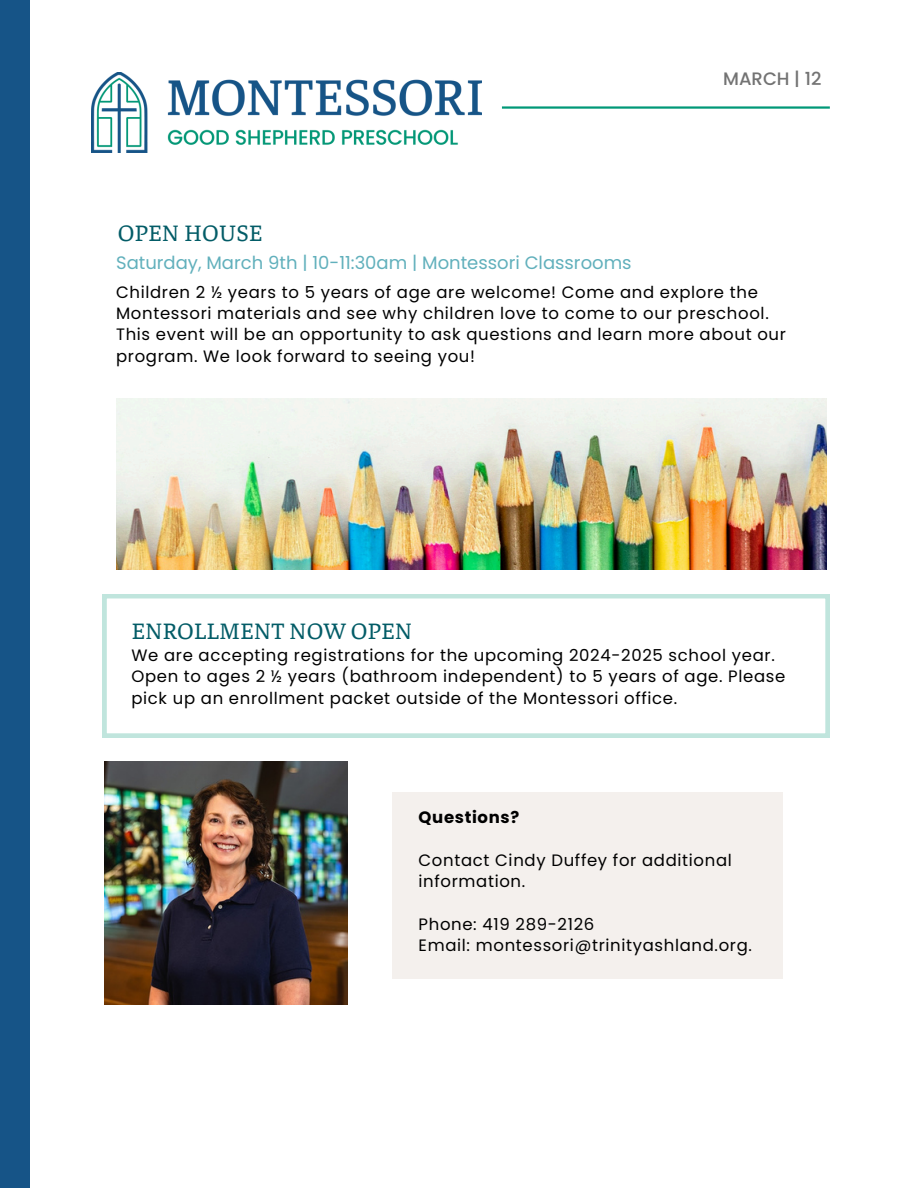
<style>
.page{position:relative;width:918px;height:1188px;background:#fff}
.page>*{position:absolute;margin:0;border:0;box-sizing:border-box;transform-origin:0 0}
.t1{font:24px "Faustina";color:#035c67}
.t2{font:18px "Poppins";color:#61b0bc}
.t3{font:500 18px "Poppins";color:#737373}
.t4{font:16.5px/21.3px "Poppins";letter-spacing:.04em;color:#000}
.t5{font:700 16.5px "Poppins";letter-spacing:.04em;color:#000}
</style>
<div class="page">
<svg style="left:102px;top:594px;width:728px;height:144px"></svg>
<hr style="left:502px;top:106px;width:328px;height:3px;background:#009877">
<div style="left:0;top:0;width:30px;height:1188px;background:#165487"></div>
<img style="left:92px;top:72px;width:389px;height:80px">
<img style="left:116px;top:398px;width:710px;height:171px">
<div style="left:392px;top:792px;width:390px;height:186px;background:#f4f0ed"></div>
<img style="left:104px;top:761px;width:243px;height:243px">
<p class="t1" style="left:118px;top:216px;width:146px">OPEN HOUSE</p>
<p class="t3" style="left:723px;top:66px;width:100px">MARCH | 12</p>
<h1 class="t2" style="left:116px;top:250px;width:517px">Saturday, March 9th | 10-11:30am | Montessori Classrooms</h1>
<p class="t4" style="left:116px;top:281px;width:671px">Children 2 ½ years to 5 years of age are welcome! Come and explore the Montessori materials and see why children love to come to our preschool.<br>This event will be an opportunity to ask questions and learn more about our program. We look forward to seeing you!</p>
<p class="t1" style="left:131px;top:614px;width:282px">ENROLLMENT NOW OPEN</p>
<p class="t4" style="left:131px;top:645px;width:655px">We are accepting registrations for the upcoming 2024-2025 school year.<br>Open to ages 2 ½ years (bathroom independent) to 5 years of age. Please pick up an enrollment packet outside of the Montessori office.</p>
<h3 class="t5" style="left:419px;top:805px;width:102px">Questions?</h3>
<p class="t4" style="left:419px;top:849px;width:315px">Contact Cindy Duffey for additional information.</p>
<p class="t4" style="left:419px;top:913px;width:177px">Phone: 419 289-2126</p>
<p class="t4" style="left:419px;top:935px;width:335px">Email: montessori@trinityashland.org.</p>
</div>
